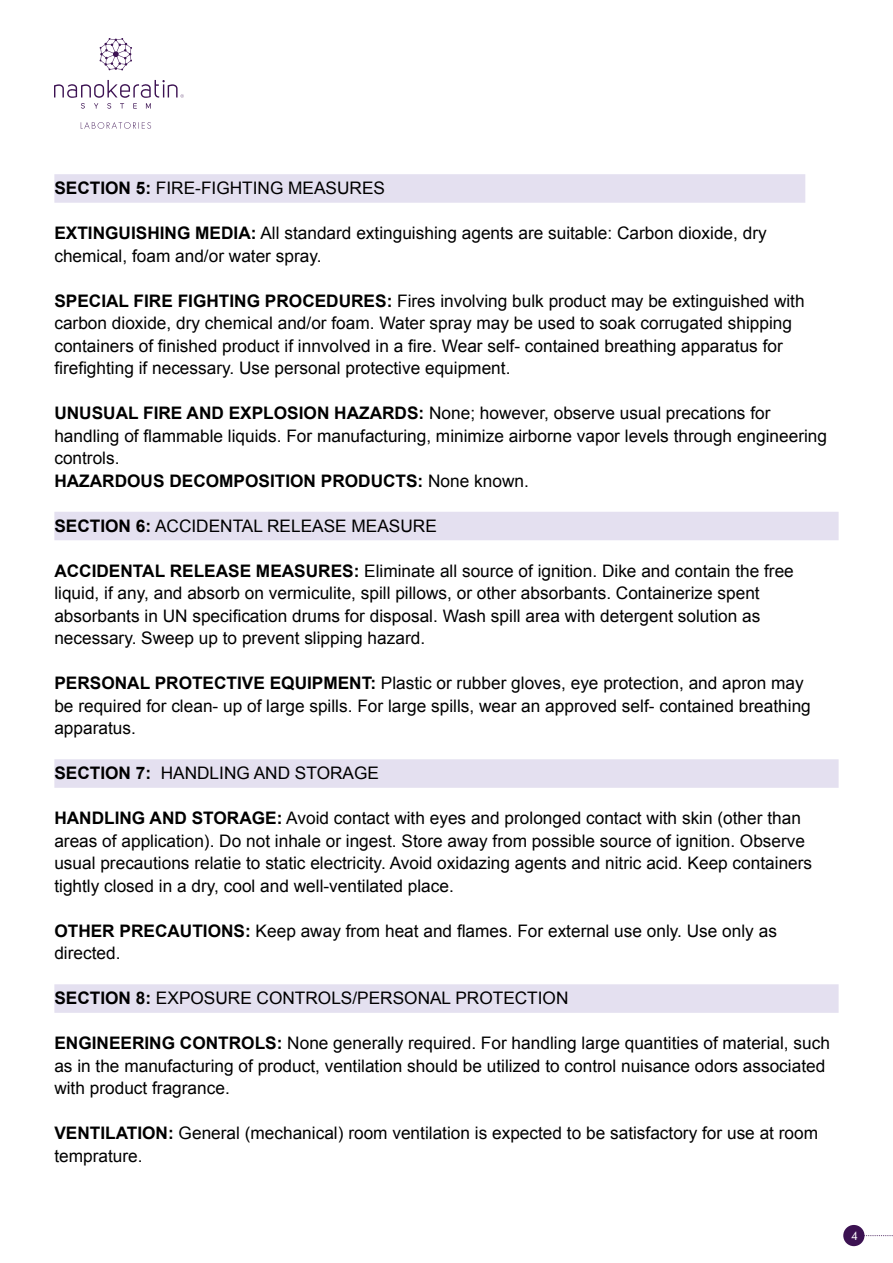
<style>
.page{position:relative;width:893px;height:1263px;background:#fff}
.page>*{position:absolute;margin:0;border:0;box-sizing:border-box;transform-origin:0 0}
.t1{font:17.25px/22.5px "Arial";color:#000}
.t2{font:700 17.25px "Arial";color:#000}
.t3{font:11.7px "Futura BT";color:#fff}
.s1{font-weight:700}
</style>
<div class="page">
<div style="left:843px;top:1225px;width:21px;height:21px;background:#3c1252;border-radius:50%"></div>
<svg style="left:864px;top:1235px;width:29px;height:1px"></svg>
<svg style="left:99px;top:38px;width:33px;height:33px"></svg>
<svg style="left:54px;top:80px;width:130px;height:29px"></svg>
<svg style="left:81px;top:122px;width:70px;height:7px"></svg>
<div style="left:54px;top:174px;width:751px;height:29px;background:#e4e0f0"></div>
<div style="left:54px;top:512px;width:785px;height:28px;background:#e4e0f0"></div>
<div style="left:54px;top:759px;width:785px;height:29px;background:#e4e0f0"></div>
<div style="left:54px;top:984px;width:785px;height:29px;background:#e4e0f0"></div>
<p class="t1" style="left:54px;top:177px;width:332px"><span class="s1">SECTION 5:</span> FIRE-FIGHTING MEASURES</p>
<p class="t1" style="left:54px;top:222px;width:714px"><span class="s1">EXTINGUISHING MEDIA:</span> All standard extinguishing agents are suitable: Carbon dioxide, dry chemical, foam and/or water spray.</p>
<p class="t1" style="left:54px;top:290px;width:752px"><span class="s1">SPECIAL FIRE FIGHTING PROCEDURES:</span> Fires involving bulk product may be extinguished with carbon dioxide, dry chemical and/or foam. Water spray may be used to soak corrugated shipping containers of finished product if innvolved in a fire. Wear self- contained breathing apparatus for firefighting if necessary. Use personal protective equipment.</p>
<p class="t1" style="left:54px;top:402px;width:774px"><span class="s1">UNUSUAL FIRE AND EXPLOSION HAZARDS:</span> None; however, observe usual precations for handling of flammable liquids. For manufacturing, minimize airborne vapor levels through engineering controls.<br><span class="s1">HAZARDOUS DECOMPOSITION PRODUCTS:</span> None known.</p>
<p class="t1" style="left:54px;top:515px;width:384px"><span class="s1">SECTION 6:</span> ACCIDENTAL RELEASE MEASURE</p>
<p class="t1" style="left:54px;top:560px;width:741px"><span class="s1">ACCIDENTAL RELEASE MEASURES:</span> Eliminate all source of ignition. Dike and contain the free liquid if, any, and absorb on vermiculite, spill pillows, or other absorbants. Containerize spent absorbants in UN specification drums for disposal. Wash spill area with detergent solution as necessary. Sweep up to prevent slipping hazard.</p>
<p class="t1" style="left:54px;top:672px;width:758px"><span class="s1">PERSONAL PROTECTIVE EQUIPMENT:</span> Plastic or rubber gloves, eye protection, and apron may be required for clean- up of large spills. For large spills, wear an approved self- contained breathing apparatus.</p>
<p class="t1" style="left:161px;top:762px;width:220px">HANDLING AND STORAGE</p>
<p class="t2" style="left:54px;top:762px;width:98px">SECTION 7:</p>
<p class="t1" style="left:54px;top:807px;width:759px"><span class="s1">HANDLING AND STORAGE:</span> Avoid contact with eyes and prolonged contact with skin (other than areas of application .) Do not inhale or ingest. Store away from possible source of ignition. Observe usual precautions relatie to static electricity. Avoid oxidazing agents and nitric acid. Keep containers tightly closed in a dry, cool and well-ventilated place.</p>
<p class="t1" style="left:54px;top:920px;width:724px"><span class="s1">OTHER PRECAUTIONS:</span> Keep away from heat and flames. For external use only. Use only as directed.</p>
<p class="t1" style="left:54px;top:987px;width:516px"><span class="s1">SECTION 8:</span> EXPOSURE CONTROLS/PERSONAL PROTECTION</p>
<p class="t1" style="left:54px;top:1032px;width:777px"><span class="s1">ENGINEERING CONTROLS:</span> None generally required. For handling large quantities of material, such as in the manufacturing of product, ventilation should be utilized to control nuisance odors associated with product fragrance.</p>
<p class="t1" style="left:54px;top:1122px;width:765px"><span class="s1">VENTILATION:</span> General (mechanical) room ventilation is expected to be satisfactory for use at room temprature.</p>
<p class="t3" style="left:851px;top:1228px;width:8px">4</p>
</div>
